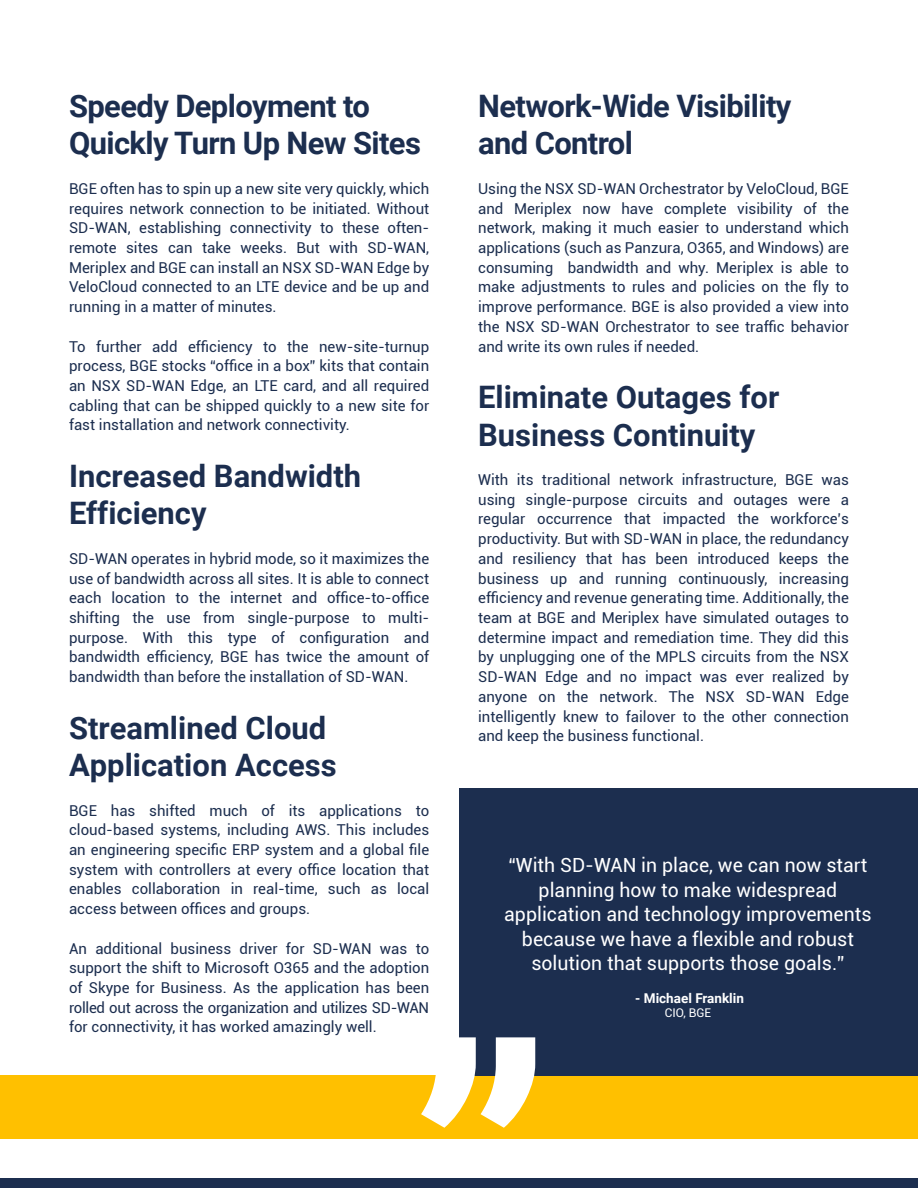
<style>
.page{position:relative;width:918px;height:1188px;background:#fff}
.page>*{position:absolute;margin:0;border:0;box-sizing:border-box;transform-origin:0 0}
.t1{font:700 30.9px/37.2px "Roboto";color:#1c2e4f}
.t2{font:700 30.9px/37.2px "Roboto";letter-spacing:-.02em;color:#1c2e4f}
.t3{font:19.5px/24.6px "Roboto";color:#fff;text-align:center}
.t4{font:15px/19.6px "Roboto";color:#1c2e4f;text-align:justify}
.t5{font:700 13.5px "Roboto";color:#fff}
.t6{font:12px "Roboto";color:#fff}
</style>
<div class="page">
<div style="left:0;top:1179px;width:918px;height:9px;background:#1c2e4f"></div>
<div style="left:0;top:1076px;width:918px;height:63px;background:#ffc000"></div>
<div style="left:460px;top:788px;width:458px;height:288px;background:#1c2e4f"></div>
<svg style="left:421px;top:1037px;width:114px;height:91px"></svg>
<h1 class="t2" style="left:69px;top:87px;width:353px">Speedy Deployment to<br>Quickly Turn Up New Sites</h1>
<p class="t4" style="left:69px;top:178px;width:362px">BGE often has to spin up a new site very quickly, which requires network connection to be initiated. Without SD-WAN, establishing connectivity to these often&shy;remote sites can take weeks. But with SD-WAN, Meriplex and BGE can install an NSX SD-WAN Edge by VeloCloud connected to an LTE device and be up and running in a matter of minutes.</p>
<p class="t4" style="left:69px;top:336px;width:362px">To further add efficiency to the new-site-turnup process, BGE stocks “office in a box” kits that contain an NSX SD-WAN Edge, an LTE card, and all required cabling that can be shipped quickly to a new site for fast installation and network connectivity.</p>
<h1 class="t1" style="left:69px;top:457px;width:294px">Increased Bandwidth<br>Efficiency</h1>
<p class="t4" style="left:69px;top:548px;width:362px">SD-WAN operates in hybrid mode, so it maximizes the use of bandwidth across all sites. It is able to connect each location to the internet and office-to-office shifting the use from single-purpose to multi&shy;purpose. With this type of configuration and bandwidth efficiency, BGE has twice the amount of bandwidth than before the installation of SD-WAN.</p>
<h1 class="t1" style="left:69px;top:708px;width:269px">Streamlined Cloud<br>Application Access</h1>
<p class="t4" style="left:69px;top:800px;width:362px">BGE has shifted much of its applications to cloud-based systems, including AWS. This includes an engineering specific ERP system and a global file system with controllers at every office location that enables collaboration in real-time, such as local access between offices and groups.</p>
<p class="t4" style="left:69px;top:938px;width:362px">An additional business driver for SD-WAN was to support the shift to Microsoft O365 and the adoption of Skype for Business. As the application has been rolled out across the organization and utilizes SD-WAN for connectivity, it has worked amazingly well.</p>
<h1 class="t2" style="left:478px;top:87px;width:315px">Network-Wide Visibility and Control</h1>
<p class="t4" style="left:478px;top:178px;width:372px">Using the NSX SD-WAN Orchestrator by VeloCloud, BGE and Meriplex now have complete visibility of the network, making it much easier to understand which applications (such as Panzura, O365, and Windows) are consuming bandwidth and why. Meriplex is able to make adjustments to rules and policies on the fly to improve performance. BGE is also provided a view into the NSX SD-WAN Orchestrator to see traffic behavior and write its own rules if needed.</p>
<h1 class="t1" style="left:478px;top:378px;width:303px">Eliminate Outages for<br>Business Continuity</h1>
<p class="t4" style="left:478px;top:469px;width:372px">With its traditional network infrastructure, BGE was using single-purpose circuits and outages were a regular occurrence that impacted the workforce’s productivity. But with SD-WAN in place, the redundancy and resiliency that has been introduced keeps the business up and running continuously, increasing efficiency and revenue generating time. Additionally, the team at BGE and Meriplex have simulated outages to determine impact and remediation time. They did this by unplugging one of the MPLS circuits from the NSX SD-WAN Edge and no impact was ever realized by anyone on the network. The NSX SD-WAN Edge intelligently knew to failover to the other connection and keep the business functional.</p>
<h2 class="t3" style="left:504px;top:852px;width:369px">“With SD-WAN in place, we can now start planning how to make widespread application and technology improvements because we have a flexible and robust solution that supports those goals.”</h2>
<p class="t5" style="left:635px;top:989px;width:110px">- Michael Franklin</p>
<p class="t6" style="left:665px;top:1005px;width:48px">CIO, BGE</p>
</div>
